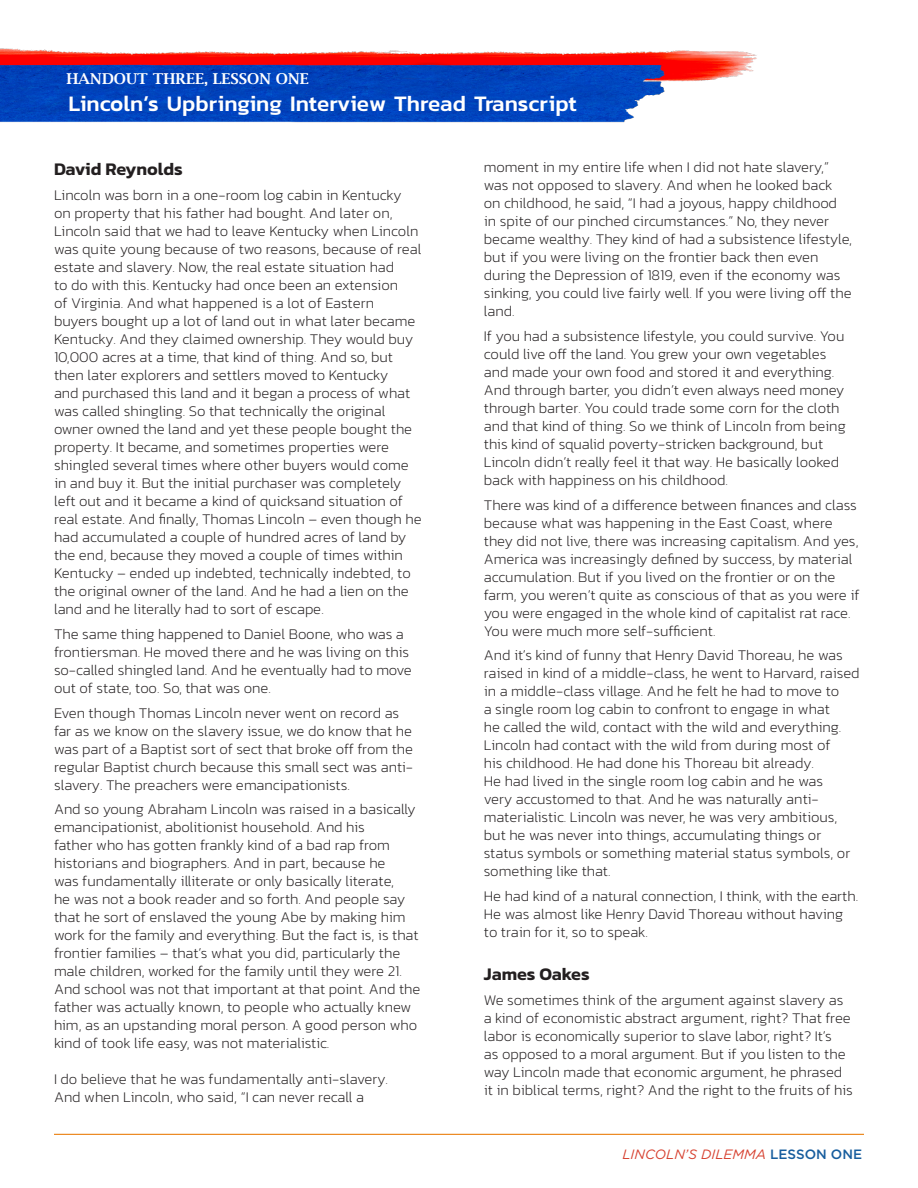
<style>
.page{position:relative;width:918px;height:1188px;background:#fff}
.page>*{position:absolute;margin:0;border:0;box-sizing:border-box;transform-origin:0 0}
.t1{font:500 22.5px "Kanit";color:#fff}
.t2{font:600 18px "Kanit";letter-spacing:-.005em;color:#231f20}
.t3{font:200 15px/18px "Kanit";color:#231f20}
.t4{font:600 15px "Lucida Bright";color:#fff}
.t5{font:italic 13.5px "Gotham";color:#d74130}
.s1{font-weight:500;font-style:normal;color:#175d9e}
</style>
<div class="page">
<img style="left:0;top:48px;width:757px;height:75px">
<hr style="left:54px;top:1134px;width:810px;height:1px;background:#ec8a22">
<p class="t4" style="left:66px;top:70px;width:244px">HANDOUT THREE, LESSON ONE</p>
<h1 class="t1" style="left:68px;top:87px;width:510px">Lincoln’s Upbringing Interview Thread Transcript</h1>
<p class="t2" style="left:54px;top:156px;width:130px">David Reynolds</p>
<p class="t3" style="left:54px;top:186px;width:369px">Lincoln was born in a one-room log cabin in Kentucky on property that his father had bought. And later on, Lincoln said that we had to leave Kentucky when Lincoln was quite young because of two reasons, because of real estate and slavery. Now, the real estate situation had<br>to do with this. Kentucky had once been an extension<br>of Virginia. And what happened is a lot of Eastern buyers bought up a lot of land out in what later became Kentucky. And they claimed ownership. They would buy 10,000 acres at a time, that kind of thing. And so, but then later explorers and settlers moved to Kentucky<br>and purchased this land and it began a process of what was called shingling. So that technically the original owner owned the land and yet these people bought the property. It became, and sometimes properties were shingled several times where other buyers would come in and buy it. But the initial purchaser was completely left out and it became a kind of quicksand situation of real estate. And finally, Thomas Lincoln – even though he had accumulated a couple of hundred acres of land by the end, because they moved a couple of times within Kentucky – ended up indebted, technically indebted, to the original owner of the land. And he had a lien on the land and he literally had to sort of escape.</p>
<p class="t3" style="left:54px;top:625px;width:359px">The same thing happened to Daniel Boone, who was a frontiersman. He moved there and he was living on this so-called shingled land. And he eventually had to move out of state, too. So, that was one.</p>
<p class="t3" style="left:54px;top:704px;width:361px">Even though Thomas Lincoln never went on record as far as we know on the slavery issue, we do know that he was part of a Baptist sort of sect that broke off from the regular Baptist church because this small sect was anti&shy;slavery. The preachers were emancipationists.</p>
<p class="t3" style="left:54px;top:800px;width:368px">And so young Abraham Lincoln was raised in a basically emancipationist, abolitionist household. And his<br>father who has gotten frankly kind of a bad rap from historians and biographers. And in part, because he<br>was fundamentally illiterate or only basically literate,<br>he was not a book reader and so forth. And people say that he sort of enslaved the young Abe by making him work for the family and everything. But the fact is, is that frontier families – that’s what you did, particularly the male children, worked for the family until they were 21.<br>And school was not that important at that point. And the father was actually known, to people who actually knew him, as an upstanding moral person. A good person who kind of took life easy, was not materialistic.</p>
<p class="t3" style="left:54px;top:1070px;width:335px">I do believe that he was fundamentally anti-slavery.<br>And when Lincoln, who said, “I can never recall a</p>
<p class="t3" style="left:484px;top:158px;width:370px">moment in my entire life when I did not hate slavery,” was not opposed to slavery. And when he looked back on childhood, he said, “I had a joyous, happy childhood in spite of our pinched circumstances.” No, they never became wealthy. They kind of had a subsistence lifestyle, but if you were living on the frontier back then even during the Depression of 1819, even if the economy was sinking, you could live fairly well. If you were living off the land.</p>
<p class="t3" style="left:484px;top:327px;width:364px">If you had a subsistence lifestyle, you could survive. You could live off the land. You grew your own vegetables and made your own food and stored it and everything.<br>And through barter, you didn’t even always need money through barter. You could trade some corn for the cloth and that kind of thing. So we think of Lincoln from being this kind of squalid poverty-stricken background, but Lincoln didn’t really feel it that way. He basically looked back with happiness on his childhood.</p>
<p class="t3" style="left:484px;top:495px;width:377px">There was kind of a difference between finances and class because what was happening in the East Coast, where they did not live, there was increasing capitalism. And yes, America was increasingly defined by success, by material accumulation. But if you lived on the frontier or on the farm, you weren’t quite as conscious of that as you were if you were engaged in the whole kind of capitalist rat race.<br>You were much more self-sufficient.</p>
<p class="t3" style="left:484px;top:646px;width:377px">And it’s kind of funny that Henry David Thoreau, he was raised in kind of a middle-class, he went to Harvard, raised in a middle-class village. And he felt he had to move to<br>a single room log cabin to confront to engage in what<br>he called the wild, contact with the wild and everything.<br>Lincoln had contact with the wild from during most of<br>his childhood. He had done his Thoreau bit already.<br>He had lived in the single room log cabin and he was<br>very accustomed to that. And he was naturally anti&shy;materialistic. Lincoln was never, he was very ambitious, but he was never into things, accumulating things or status symbols or something material status symbols, or something like that.</p>
<p class="t3" style="left:484px;top:887px;width:376px">He had kind of a natural connection, I think, with the earth.<br>He was almost like Henry David Thoreau without having to train for it, so to speak.</p>
<p class="t2" style="left:484px;top:960px;width:107px">James Oakes</p>
<p class="t3" style="left:484px;top:990px;width:370px">We sometimes think of the argument against slavery as a kind of economistic abstract argument, right? That free labor is economically superior to slave labor, right? It’s<br>as opposed to a moral argument. But if you listen to the way Lincoln made that economic argument, he phrased it in biblical terms, right? And the right to the fruits of his</p>
<p class="t5" style="left:622px;top:1146px;width:241px">LINCOLN’S DILEMMA <span class="s1">LESSON ONE</span></p>
</div>
